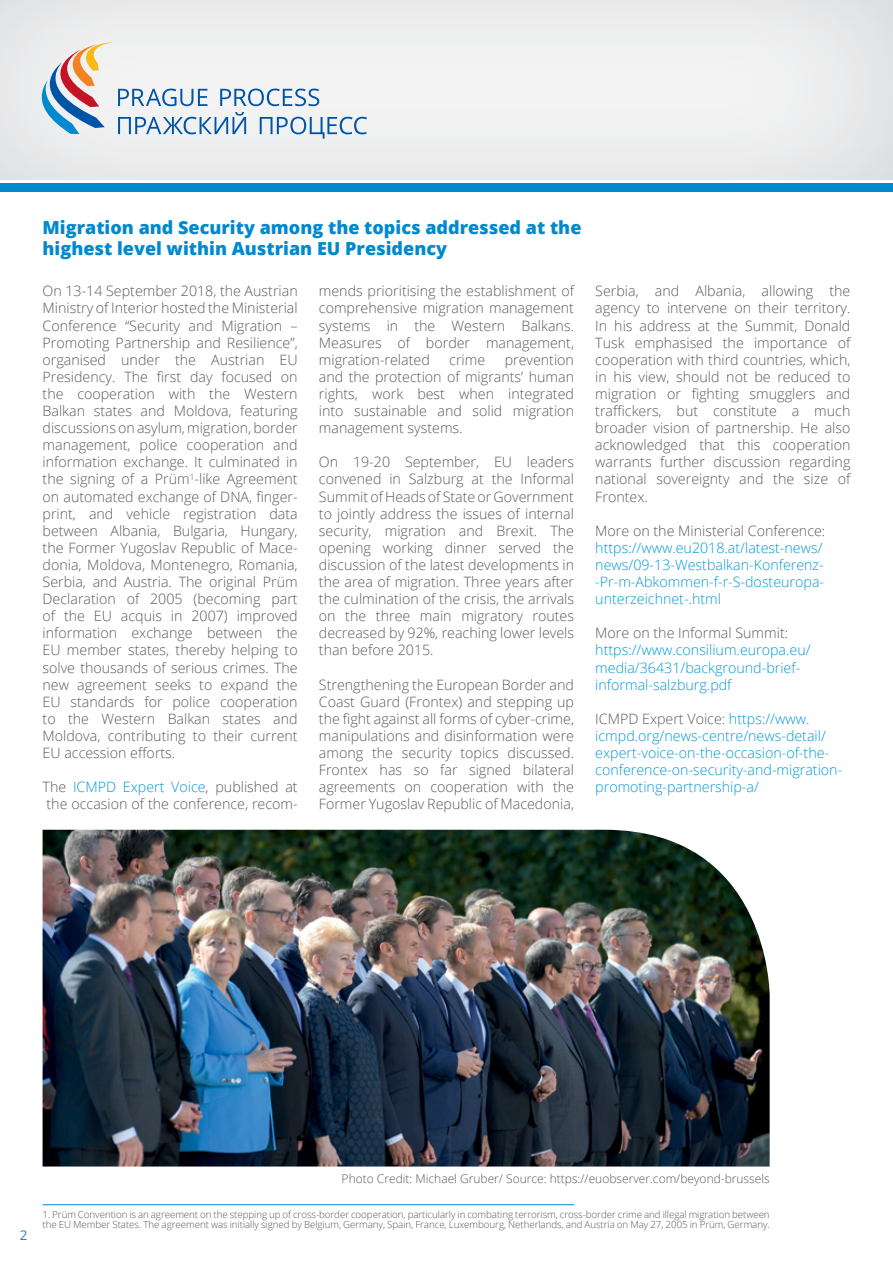
<style>
.page{position:relative;width:893px;height:1263px;background:#fff}
.page>*{position:absolute;margin:0;border:0;box-sizing:border-box;transform-origin:0 0}
.t1{font:800 18px/21.6px "Open Sans";color:#0089cf}
.t2{font:300 14.25px/17.1px "Open Sans";color:#58595b;text-align:justify}
.t3{font:300 14.25px/17.1px "Open Sans";color:#0099d7}
.t4{font:13.5px "Open Sans";color:#2484c6}
.t5{font:300 12px "Open Sans";color:#58595b}
.t6{font:300 9.75px/10.5px "Open Sans";letter-spacing:-.005em;color:#58595b}
.s1{color:#0099d7}
.s2{color:#58595b}
</style>
<div class="page">
<svg style="left:42px;top:43px;width:325px;height:96px"></svg>
<div style="left:0;top:183px;width:893px;height:9px;background:#0089cf"></div>
<hr style="left:43px;top:1204px;width:531px;height:1px;background:#0089cf">
<img style="left:43px;top:830px;width:727px;height:336px">
<p class="t1" style="left:43px;top:215px;width:540px">Migration and Security among the topics addressed at the highest level within Austrian EU Presidency</p>
<p class="t2" style="left:43px;top:282px;width:257px">On 13-14 September 2018, the Austrian Ministry of Interior hosted the Ministerial Conference “Security and Migration – Promoting Partnership and Resilience”, organised under the Austrian EU Presidency. The first day focused on the cooperation with the Western Balkan states and Moldova, featuring discussions on asylum, migration, border management, police cooperation and information exchange. It culminated in the signing of a Prüm<sup>1</sup>-like Agreement on automated exchange of DNA, finger&shy;print, and vehicle registration data between Albania, Bulgaria, Hungary, the Former Yugoslav Republic of Mace&shy;donia, Moldova, Montenegro, Romania, Serbia, and Austria. The original Prüm Declaration of 2005 (becoming part of the EU acquis in 2007) improved information exchange between the EU member states, thereby helping to solve thousands of serious crimes. The new agreement seeks to expand the EU standards for police cooperation to the Western Balkan states and Moldova, contributing to their current EU accession efforts.</p>
<p class="t2" style="left:43px;top:778px;width:257px">The <span class="s1">ICMPD Expert Voice</span>, published at the occasion of the conference, recom-</p>
<p class="t2" style="left:319px;top:282px;width:257px">mends prioritising the establishment of comprehensive migration management systems in the Western Balkans.<br>Measures of border management, migration-related</p>
<p class="t2" style="left:319px;top:351px;width:257px;text-indent:186px">prevention and the protection of migrants’ human rights, work best when integrated into sustainable and solid migration management systems.</p>
<p class="t2" style="left:319px;top:453px;width:257px">On 19-20 September, EU leaders convened in Salzburg at the Informal Summit of Heads of State or Government to jointly address the issues of internal security, migration and Brexit. The opening working dinner served the discussion of the latest developments in the area of migration. Three years after the culmination of the crisis, the arrivals on the three main migratory routes decreased by 92%, reaching lower levels than before 2015.</p>
<p class="t2" style="left:319px;top:675px;width:257px">Strengthening the European Border and Coast Guard (Frontex) and stepping up the fight against all forms of cyber-crime, manipulations and disinformation were among the security topics discussed.<br>Frontex has so far signed bilateral agreements on cooperation with the Former Yugoslav Republic of Macedonia,</p>
<p class="t2" style="left:449px;top:351px;width:37px">crime</p>
<p class="t2" style="left:595px;top:282px;width:257px">Serbia, and Albania, allowing the agency to intervene on their territory.<br>In his address at the Summit, Donald Tusk emphasised the importance of cooperation with third countries, which, in his view, should not be reduced to migration or fighting smugglers and traffickers, but constitute a much broader vision of partnership. He also acknowledged that this cooperation warrants further discussion regarding national sovereignty and the size of Frontex.</p>
<p class="t2" style="left:595px;top:522px;width:231px">More on the Ministerial Conference:</p>
<p class="t3" style="left:595px;top:539px;width:230px;text-align:justify">https://www.eu2018.at/latest-news/ news/09-13-Westbalkan-Konferenz--Pr-m-Abkommen-f-r-S-dosteuropa&shy;unterzeichnet-.html</p>
<p class="t2" style="left:595px;top:624px;width:194px">More on the Informal Summit:</p>
<p class="t3" style="left:595px;top:641px;width:217px">https://www.consilium.europa.eu/ media/36431/background-brief&shy;informal-salzburg.pdf</p>
<p class="t3" style="left:595px;top:710px;width:248px"><span class="s2">ICMPD Expert Voice:</span> https://www. icmpd.org/news-centre/news-detail/ expert-voice-on-the-occasion-of-the&shy;conference-on-security-and-migration&shy;promoting-partnership-a/</p>
<p class="t4" style="left:20px;top:1226px;width:9px">2</p>
<p class="t5" style="left:342px;top:1171px;width:430px">Photo Credit: Michael Gruber/ Source: https://euobserver.com/beyond-brussels</p>
<p class="t6" style="left:43px;top:1209px;width:729px">1. Prüm Convention is an agreement on the stepping up of cross-border cooperation, particularly in combating terrorism, cross-border crime and illegal migration between the EU Member States. The agreement was initially signed by Belgium, Germany, Spain, France, Luxembourg, Netherlands, and Austria on May 27, 2005 in Prüm, Germany.</p>
</div>
